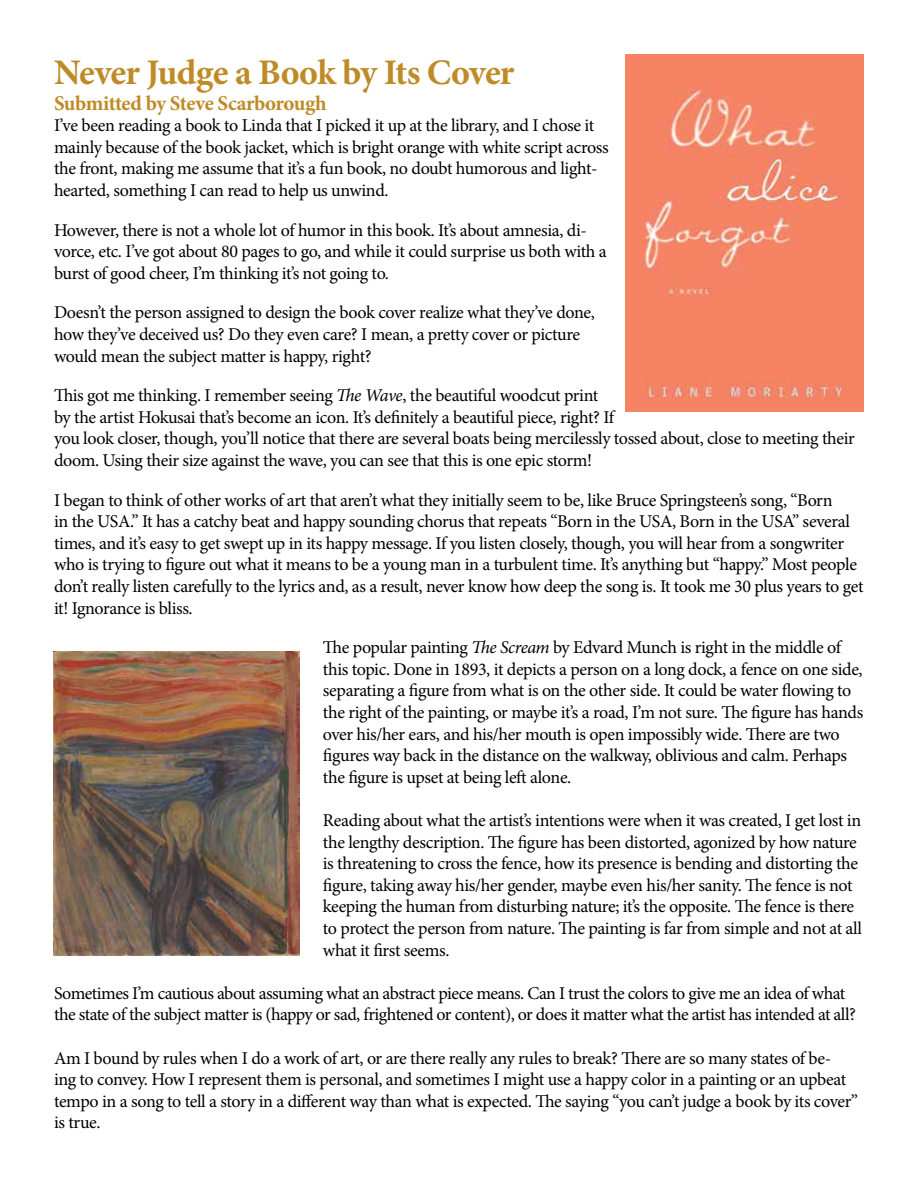
<style>
.page{position:relative;width:918px;height:1188px;background:#fff}
.page>*{position:absolute;margin:0;border:0;box-sizing:border-box;transform-origin:0 0}
.t1{font:700 36px "Minion Pro";letter-spacing:-.025em;color:#be8b26}
.t2{font:700 21px "Minion Pro";letter-spacing:-.025em;color:#be8b26}
.t3{font:18px/21.6px "Minion Pro";letter-spacing:-.025em;color:#000}
.s1{font-style:italic}
</style>
<div class="page">
<img style="left:625px;top:54px;width:239px;height:358px">
<img style="left:54px;top:651px;width:245px;height:305px">
<h1 class="t1" style="left:54px;top:48px;width:462px">Never Judge a Book by Its Cover</h1>
<p class="t2" style="left:54px;top:88px;width:274px">Submitted by Steve Scarborough</p>
<p class="t3" style="left:54px;top:115px;width:556px">I’ve been reading a book to Linda that I picked it up at the library, and I chose it mainly because of the book jacket, which is bright orange with white script across the front, making me assume that it’s a fun book, no doubt humorous and light&shy;hearted, something I can read to help us unwind.</p>
<p class="t3" style="left:54px;top:219px;width:554px">However, there is not a whole lot of humor in this book. It’s about amnesia, di&shy;vorce, etc. I’ve got about 80 pages to go, and while it could surprise us both with a burst of good cheer, I’m thinking it’s not going to.</p>
<p class="t3" style="left:54px;top:302px;width:542px">Doesn’t the person assigned to design the book cover realize what they’ve done, how they’ve deceived us? Do they even care? I mean, a pretty cover or picture would mean the subject matter is happy, right?</p>
<p class="t3" style="left:54px;top:385px;width:802px">This got me thinking. I remember seeing <span class="s1">The Wave</span>, the beautiful woodcut print<br>by the artist Hokusai that’s become an icon. It’s definitely a beautiful piece, right? If<br>you look closer, though, you’ll notice that there are several boats being mercilessly tossed about, close to meeting their doom. Using their size against the wave, you can see that this is one epic storm!</p>
<p class="t3" style="left:54px;top:489px;width:811px">I began to think of other works of art that aren’t what they initially seem to be, like Bruce Springsteen’s song, “Born<br>in the USA.” It has a catchy beat and happy sounding chorus that repeats “Born in the USA, Born in the USA” several times, and it’s easy to get swept up in its happy message. If you listen closely, though, you will hear from a songwriter who is trying to figure out what it means to be a young man in a turbulent time. It’s anything but “happy.” Most people don’t really listen carefully to the lyrics and, as a result, never know how deep the song is. It took me 30 plus years to get it! Ignorance is bliss.</p>
<p class="t3" style="left:323px;top:637px;width:542px">The popular painting <span class="s1">The Scream</span> by Edvard Munch is right in the middle of this topic. Done in 1893, it depicts a person on a long dock, a fence on one side, separating a figure from what is on the other side. It could be water flowing to the right of the painting, or maybe it’s a road, I’m not sure. The figure has hands over his/her ears, and his/her mouth is open impossibly wide. There are two figures way back in the distance on the walkway, oblivious and calm. Perhaps the figure is upset at being left alone.</p>
<p class="t3" style="left:323px;top:810px;width:541px">Reading about what the artist’s intentions were when it was created, I get lost in the lengthy description. The figure has been distorted, agonized by how nature is threatening to cross the fence, how its presence is bending and distorting the figure, taking away his/her gender, maybe even his/her sanity. The fence is not keeping the human from disturbing nature; it’s the opposite. The fence is there to protect the person from nature. The painting is far from simple and not at all what it first seems.</p>
<p class="t3" style="left:54px;top:982px;width:803px">Sometimes I’m cautious about assuming what an abstract piece means. Can I trust the colors to give me an idea of what the state of the subject matter is (happy or sad, frightened or content), or does it matter what the artist has intended at all?</p>
<p class="t3" style="left:54px;top:1047px;width:806px">Am I bound by rules when I do a work of art, or are there really any rules to break? There are so many states of be-<br>ing to convey. How I represent them is personal, and sometimes I might use a happy color in a painting or an upbeat tempo in a song to tell a story in a different way than what is expected. The saying “you can’t judge a book by its cover” is true.</p>
</div>
